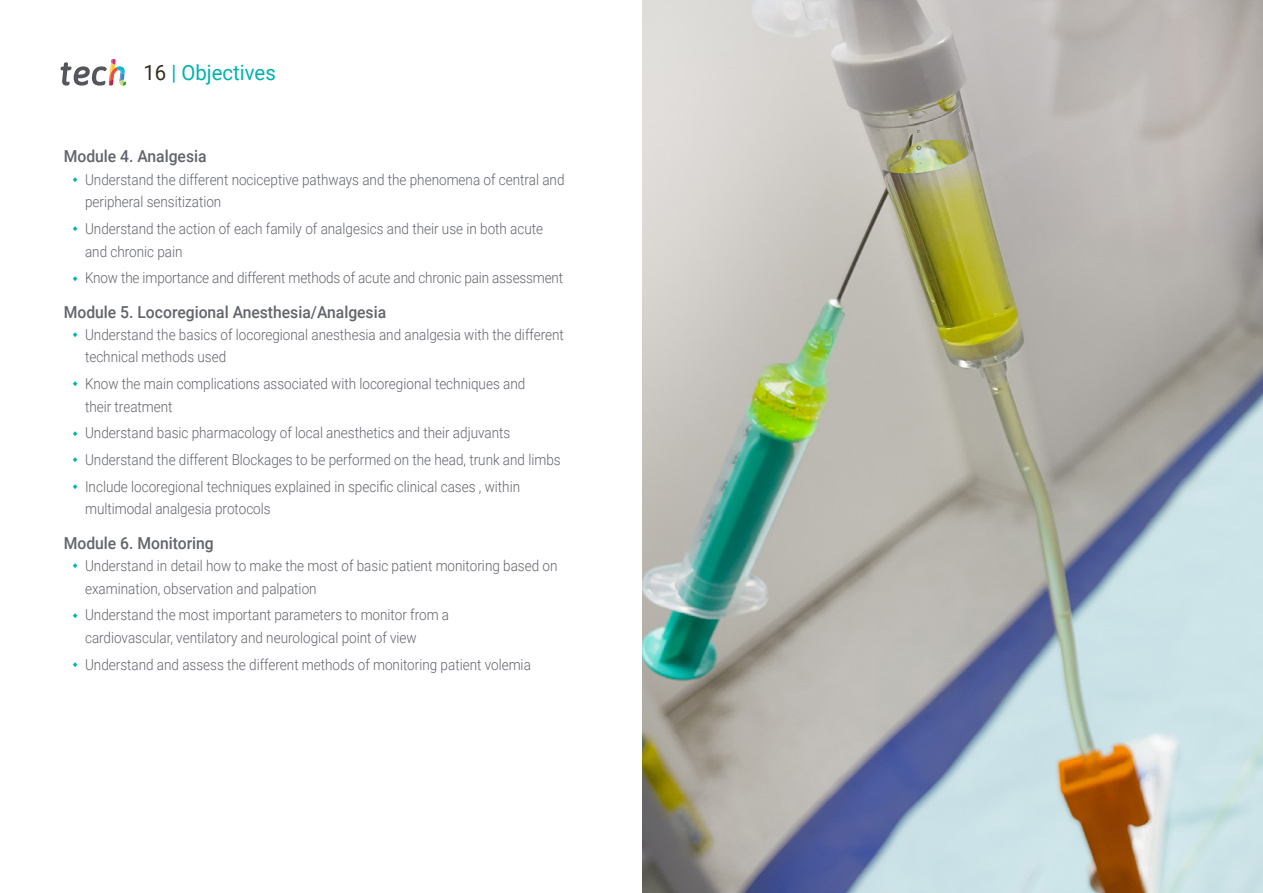
<style>
.page{position:relative;width:1263px;height:893px;background:#fff}
.page>*{position:absolute;margin:0;border:0;box-sizing:border-box;transform-origin:0 0}
.t1{font:21px "Roboto";color:#00b2af}
.t2{font:500 16.5px "Roboto";color:#61646a;scale:.95 1}
.t3{font:300 15px/22.5px "Roboto";color:#61646a;scale:.9 1}
.s1{color:#312e20}
.s2{color:#00b0ad}
</style>
<div class="page">
<svg style="left:61px;top:59px;width:65px;height:27px"></svg>
<img style="left:642px;top:0;width:621px;height:893px">
<h1 class="t1" style="left:144px;top:57px;width:134px"><span class="s1">16</span> <span class="s2">|</span> Objectives</h1>
<p class="t2" style="left:64px;top:145px;width:152px">Module 4. Analgesia</p>
<p class="t3" style="left:85px;top:168px;width:534px">Understand the different nociceptive pathways and the phenomena of central and peripheral sensitization</p>
<p class="t3" style="left:85px;top:217px;width:510px">Understand the action of each family of analgesics and their use in both acute and chronic pain</p>
<p class="t3" style="left:85px;top:266px;width:533px">Know the importance and different methods of acute and chronic pain assessment</p>
<p class="t2" style="left:64px;top:300px;width:341px">Module 5. Locoregional Anesthesia/Analgesia</p>
<p class="t3" style="left:85px;top:323px;width:533px">Understand the basics of locoregional anesthesia and analgesia with the different technical methods used</p>
<p class="t3" style="left:85px;top:372px;width:491px">Know the main complications associated with locoregional techniques and their treatment</p>
<p class="t3" style="left:85px;top:419px;width:530px;line-height:26.7px">Understand basic pharmacology of local anesthetics and their adjuvants<br>Understand the different Blockages to be performed on the head, trunk and limbs<br>Include locoregional techniques explained in specific clinical cases , within</p>
<p class="t3" style="left:85px;top:497px;width:208px">multimodal analgesia protocols</p>
<p class="t2" style="left:64px;top:531px;width:159px">Module 6. Monitoring</p>
<p class="t3" style="left:85px;top:554px;width:526px">Understand in detail how to make the most of basic patient monitoring based on examination, observation and palpation</p>
<p class="t3" style="left:85px;top:603px;width:406px">Understand the most important parameters to monitor from a cardiovascular, ventilatory and neurological point of view</p>
<p class="t3" style="left:85px;top:652px;width:497px">Understand and assess the different methods of monitoring patient volemia</p>
</div>
